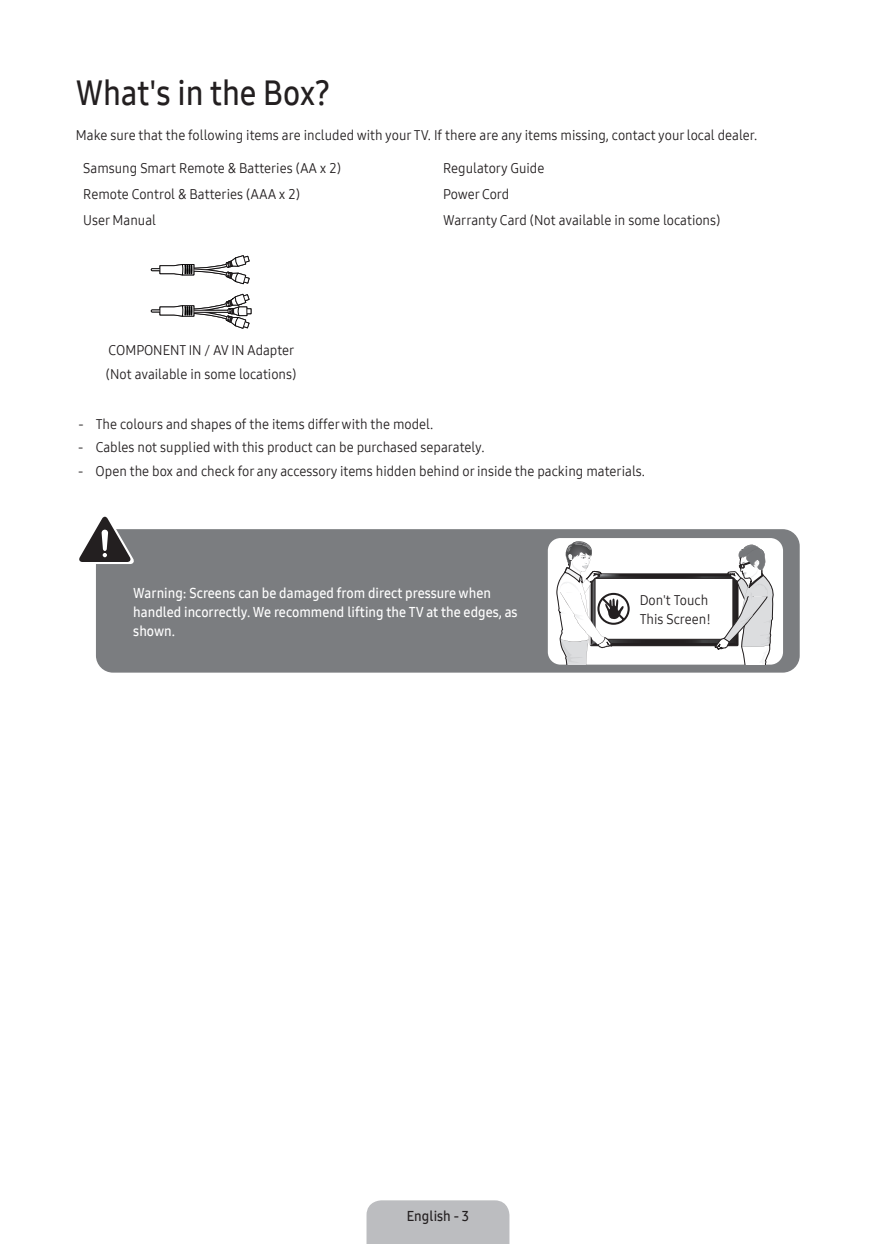
<style>
.page{position:relative;width:876px;height:1244px;background:#fff}
.page>*{position:absolute;margin:0;border:0;box-sizing:border-box;transform-origin:0 0}
.t1{font:34.12px "Samsung One UI 600";color:#231f20;scale:.92 1}
.t2{font:14px/24.7px "Samsung One UI 400";color:#231f20;scale:.95 1}
.t3{font:14px/19.2px "Samsung One UI 600";color:#fff;scale:.95 1}
.t4{font:14px "Samsung One UI 600";color:#231f20;scale:.95 1}
</style>
<div class="page">
<svg style="left:151px;top:255px;width:99px;height:29px"></svg>
<svg style="left:151px;top:294px;width:100px;height:34px"></svg>
<div style="left:96px;top:529px;width:704px;height:143px;background:#7b7d80;border-radius:17px"></div>
<div style="left:548px;top:538px;width:235px;height:126px;background:#fff;border-radius:13px"></div>
<svg style="left:555px;top:541px;width:222px;height:123px"></svg>
<svg style="left:79px;top:516px;width:56px;height:48px"></svg>
<div style="left:367px;top:1200px;width:142px;height:43px;background:#bcbdc0"></div>
<h1 class="t1" style="left:76px;top:70px;width:278px">What's in the Box?</h1>
<p class="t2" style="left:76px;top:122px;width:719px">Make sure that the following items are included with your TV. If there are any items missing, contact your local dealer.</p>
<p class="t2" style="left:83px;top:156px;width:273px">Samsung Smart Remote &amp; Batteries (AA x 2)</p>
<p class="t2" style="left:443px;top:156px;width:108px">Regulatory Guide</p>
<p class="t2" style="left:83px;top:182px;width:230px">Remote Control &amp; Batteries (AAA x 2)</p>
<p class="t2" style="left:443px;top:182px;width:71px">Power Cord</p>
<p class="t2" style="left:83px;top:207px;width:78px">User Manual</p>
<p class="t2" style="left:443px;top:207px;width:293px">Warranty Card (Not available in some locations)</p>
<p class="t2" style="left:106px;top:337px;width:202px">COMPONENT IN / AV IN Adapter (Not available in some locations)</p>
<p class="t2" style="left:78px;top:411px;width:375px">- The colours and shapes of the items differ with the model.</p>
<p class="t2" style="left:78px;top:435px;width:429px">- Cables not supplied with this product can be purchased separately.</p>
<p class="t2" style="left:78px;top:458px;width:598px">- Open the box and check for any accessory items hidden behind or inside the packing materials.</p>
<p class="t3" style="left:133px;top:583px;width:406px">Warning: Screens can be damaged from direct pressure when handled incorrectly. We recommend lifting the TV at the edges, as shown.</p>
<p class="t2" style="left:640px;top:589px;width:76px;line-height:19.2px">Don't Touch<br>This Screen!</p>
<p class="t4" style="left:407px;top:1206px;width:67px">English - 3</p>
</div>
